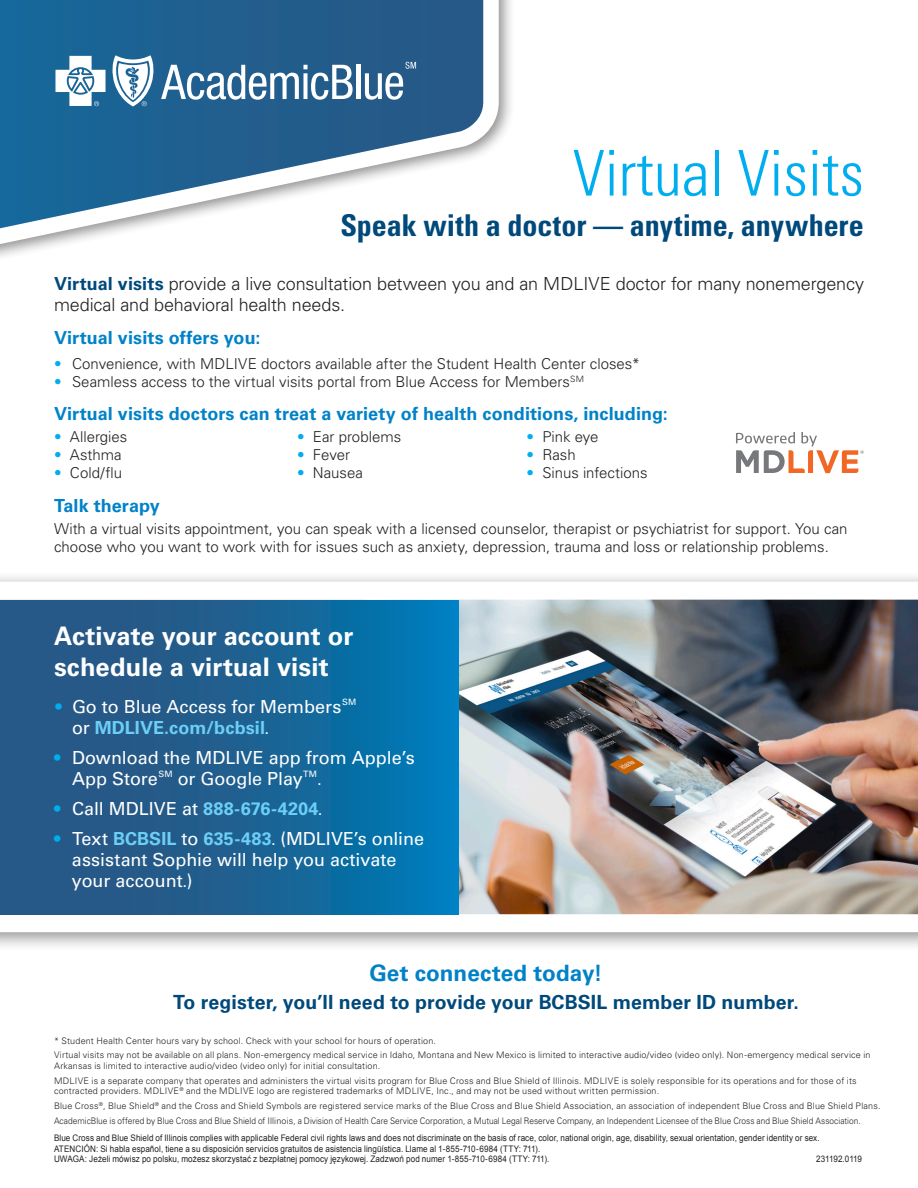
<style>
.page{position:relative;width:918px;height:1188px;background:#fff}
.page>*{position:absolute;margin:0;border:0;box-sizing:border-box;transform-origin:0 0}
.t1{font:300 condensed 63.15px "Univers LT Std";color:#00aeef}
.t2{font:700 condensed 30px "Univers LT Std";color:#00497b}
.t3{font:700 25.5px/30.6px "Univers LT Std";color:#fff}
.t4{font:700 22.5px "Univers LT Std";letter-spacing:.005em;color:#0082c8}
.t5{font:700 19.5px "Univers LT Std";letter-spacing:.005em;color:#00497b}
.t6{font:18px/21px "Univers LT Std";color:#fff}
.t7{font:300 18px/21px "Univers LT Std";letter-spacing:-.01em;color:#231f20}
.t8{font:700 18px "Univers LT Std";letter-spacing:.005em;color:#0082c8}
.t9{font:300 15px/18px "Univers LT Std";color:#231f20}
.t10{font:15px "Univers LT Std";color:#fff}
.t11{font:300 9px/14.9px "Univers LT Std";letter-spacing:.02em;color:#231f20}
.t12{font:9px/10.5px "Arial";letter-spacing:.01em;color:#231f20;scale:.9 1}
.t13{font:9px "Arial";letter-spacing:-.02em;color:#231f20;scale:.9 1}
.s1{font-weight:700;color:#00497b}
.s2{color:#00aeef}
.s3{font-weight:300;color:#00aeef}
.s4{font-weight:700;color:#6bcff6}
.s5{font-size:15px}
.s6{font-weight:700;color:#00aeef}
</style>
<div class="page">
<div style="left:0;top:571px;width:918px;height:381px;background:#231f20;opacity:.5"></div>
<img style="left:0;top:573px;width:918px;height:368px">
<svg style="left:0;top:600px;width:459px;height:314px;background:#196396"></svg>
<svg style="left:736px;top:432px;width:128px;height:41px"></svg>
<svg style="left:0;top:0;width:506px;height:257px"></svg>
<svg style="left:161px;top:65px;width:192px;height:35px"></svg>
<hr style="left:357px;top:65px;width:4px;height:34px;background:#fff">
<svg style="left:365px;top:62px;width:51px;height:38px"></svg>
<svg style="left:56px;top:55px;width:99px;height:51px"></svg>
<h1 class="t1" style="left:573px;top:135px;width:292px">Virtual Visits</h1>
<h2 class="t2" style="left:340px;top:207px;width:525px">Speak with a doctor — anytime, anywhere</h2>
<h3 class="t7" style="left:54px;top:273px;width:812px"><span class="s1">Virtual visits</span> provide a live consultation between you and an MDLIVE doctor for many nonemergency medical and behavioral health needs.</h3>
<h3 class="t8" style="left:54px;top:327px;width:208px">Virtual visits offers you:</h3>
<h3 class="t9" style="left:54px;top:354px;width:588px"><span class="s2">•</span> Convenience, with MDLIVE doctors available after the Student Health Center closes*</h3>
<h3 class="t9" style="left:54px;top:372px;width:531px"><span class="s2">•</span> Seamless access to the virtual visits portal from Blue Access for Members<sup>SM</sup></h3>
<h3 class="t8" style="left:54px;top:403px;width:615px">Virtual visits doctors can treat a variety of health conditions, including:</h3>
<h3 class="t9" style="left:54px;top:428px;width:75px"><span class="s2">•</span> Allergies</h3>
<h3 class="t9" style="left:297px;top:428px;width:106px"><span class="s2">•</span> Ear problems</h3>
<h3 class="t9" style="left:526px;top:428px;width:74px"><span class="s2">•</span> Pink eye</h3>
<h3 class="t9" style="left:54px;top:446px;width:69px"><span class="s2">•</span> Asthma</h3>
<h3 class="t9" style="left:297px;top:446px;width:55px"><span class="s2">•</span> Fever</h3>
<h3 class="t9" style="left:526px;top:446px;width:51px"><span class="s2">•</span> Rash</h3>
<h3 class="t9" style="left:54px;top:464px;width:70px"><span class="s2">•</span> Cold/flu</h3>
<h3 class="t9" style="left:297px;top:464px;width:68px"><span class="s2">•</span> Nausea</h3>
<h3 class="t9" style="left:527px;top:464px;width:123px"><span class="s2">•</span> Sinus infections</h3>
<h3 class="t8" style="left:54px;top:495px;width:107px">Talk therapy</h3>
<p class="t9" style="left:54px;top:520px;width:795px">With a virtual visits appointment, you can speak with a licensed counselor, therapist or psychiatrist for support. You can choose who you want to work with for issues such as anxiety, depression, trauma and loss or relationship problems.</p>
<h3 class="t3" style="left:54px;top:621px;width:301px">Activate your account or schedule a virtual visit</h3>
<h3 class="t6" style="left:72px;top:696px;width:286px;text-indent:-18px"><span class="s3">•</span> Go to Blue Access for Members<sup>SM </sup>or <span class="s4">MDLIVE.com/bcbsil</span><span class="s5">.</span></h3>
<h3 class="t6" style="left:72px;top:747px;width:344px;text-indent:-18px"><span class="s6">•</span> Download the MDLIVE app from Apple’s<br>App Store<sup>SM</sup> or Google Play<sup>TM</sup></h3>
<h3 class="t10" style="left:318px;top:771px;width:6px">.</h3>
<h3 class="t6" style="left:54px;top:798px;width:270px"><span class="s6">•</span> Call MDLIVE at <span class="s4">888-676-4204</span><span class="s5">.</span></h3>
<h3 class="t6" style="left:72px;top:828px;width:354px;text-indent:-18px"><span class="s6">•</span> Text <span class="s4">BCBSIL</span> to <span class="s4">635-483</span><span class="s5">.</span> (MDLIVE’s online assistant Sophie will help you activate your account<span class="s5">.</span>)</h3>
<h3 class="t4" style="left:369px;top:960px;width:235px">Get connected today!</h3>
<h3 class="t5" style="left:173px;top:991px;width:627px">To register, you’ll need to provide your BCBSIL member ID number.</h3>
<p class="t11" style="left:54px;top:1033px;width:818px">* Student Health Center hours vary by school. Check with your school for hours of operation.<br>Virtual visits may not be available on all plans. Non-emergency medical service in Idaho, Montana and New Mexico is limited to interactive audio/video (video only). Non-emergency medical service in</p>
<p class="t11" style="left:54px;top:1058px;width:804px">Arkansas is limited to interactive audio/video (video only) for initial consultation.<br>MDLIVE is a separate company that operates and administers the virtual visits program for Blue Cross and Blue Shield of Illinois. MDLIVE is solely responsible for its operations and for those of its</p>
<p class="t11" style="left:54px;top:1084px;width:828px">contracted providers. MDLIVE<sup>®</sup> and the MDLIVE logo are registered trademarks of MDLIVE, Inc., and may not be used without written permission.<br>Blue Cross<sup>®</sup>, Blue Shield<sup>®</sup> and the Cross and Shield Symbols are registered service marks of the Blue Cross and Blue Shield Association, an association of independent Blue Cross and Blue Shield Plans.<br>AcademicBlue is offered by Blue Cross and Blue Shield of Illinois, a Division of Health Care Service Corporation, a Mutual Legal Reserve Company, an Independent Licensee of the Blue Cross and Blue Shield Association.</p>
<p class="t12" style="left:54px;top:1133px;width:852px">Blue Cross and Blue Shield of Illinois complies with applicable Federal civil rights laws and does not discriminate on the basis of race, color, national origin, age, disability, sexual orientation, gender identity or sex.<br>ATENCIÓN: Si habla español, tiene a su disposición servicios gratuitos de asistencia lingüística. Llame al 1-855-710-6984 (TTY: 711).<br>UWAGA: Jeżeli mówisz po polsku, możesz skorzystać z bezpłatnej pomocy językowej. Zadzwoń pod numer 1-855-710-6984 (TTY: 711).</p>
<p class="t13" style="left:816px;top:1153px;width:53px">231192.0119</p>
</div>
